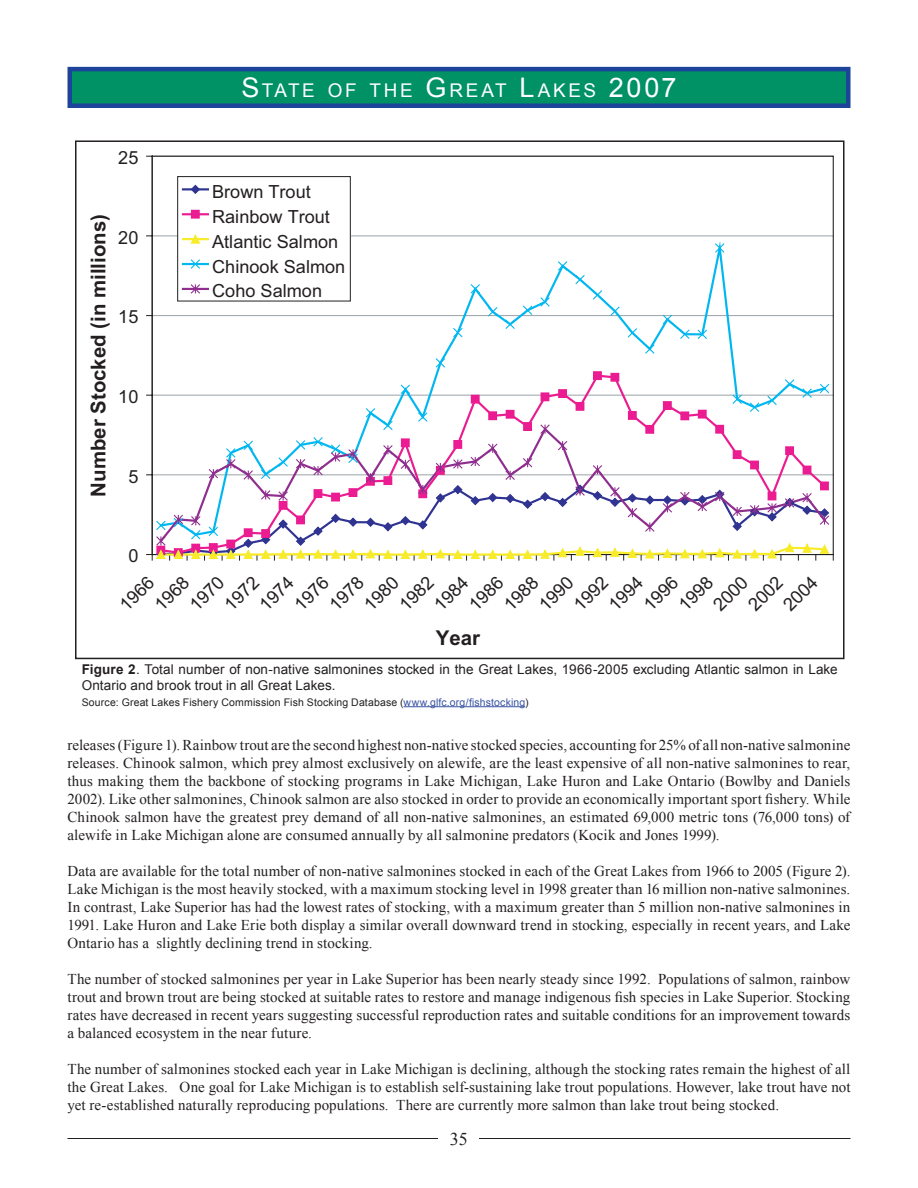
<style>
.page{position:relative;width:918px;height:1188px;background:#fff}
.page>*{position:absolute;margin:0;border:0;box-sizing:border-box;transform-origin:0 0}
.t1{font:700 20.4px "Arial";color:#231f20}
.t2{font:18.9px "Arial";letter-spacing:.14em;color:#fff}
.t3{font:18.15px/24.9px "Arial";color:#231f20}
.t4{font:18px "Times New Roman";color:#231f20}
.SOLEC_Body_Text_1{font:15px/18px "Times New Roman";letter-spacing:.005em;color:#231f20;text-align:justify}
.Caption_text_9pt{font:13.5px/16.2px "Arial";letter-spacing:.005em;color:#231f20}
.Caption_source_text{font:10.5px "Arial";letter-spacing:.015em;color:#231f20}
.s1{font-size:27px}
.s2{font-weight:700}
.s3{color:#3853a3}
</style>
<div class="page">
<hr style="left:67px;top:1138px;width:783px;height:1px;background:#231f20">
<div style="left:70px;top:69px;width:778px;height:37px;background:#009165"></div>
<div style="left:68px;top:67px;width:783px;height:41px;border:4px solid #1d449b"></div>
<div style="left:439px;top:1130px;width:40px;height:17px;background:#fff"></div>
<svg style="left:151px;top:155px;width:683px;height:329px"></svg>
<hr style="left:152px;top:156px;width:1px;height:399px;background:#231f20">
<svg style="left:158px;top:234px;width:669px;height:9px"></svg>
<svg style="left:155px;top:243px;width:675px;height:241px"></svg>
<svg style="left:155px;top:424px;width:588px;height:60px"></svg>
<svg style="left:147px;top:484px;width:687px;height:76px"></svg>
<div style="left:178px;top:177px;width:172px;height:124px;background:#fff"></div>
<hr style="left:183px;top:188px;width:25px;height:2px;background:#2f3391">
<svg style="left:190px;top:184px;width:11px;height:10px"></svg>
<hr style="left:183px;top:213px;width:25px;height:2px;background:#eb1c91">
<div style="left:191px;top:210px;width:8px;height:8px;background:#eb1c91"></div>
<div style="left:191px;top:210px;width:9px;height:9px;border:1px solid #eb1c91"></div>
<hr style="left:183px;top:238px;width:25px;height:2px;background:#f8eb28">
<svg style="left:190px;top:234px;width:11px;height:10px"></svg>
<hr style="left:183px;top:263px;width:25px;height:2px;background:#00b7f0">
<svg style="left:190px;top:259px;width:11px;height:10px"></svg>
<hr style="left:183px;top:288px;width:25px;height:2px;background:#8f2e8e">
<svg style="left:190px;top:284px;width:11px;height:10px"></svg>
<hr style="left:404px;top:706px;width:121px;height:1px;background:#3853a3">
<p class="t3" style="left:118px;top:145px;width:22px">25</p>
<p class="t1" style="left:91px;top:497px;width:284px;rotate:-90deg">Number Stocked (in millions)</p>
<p class="t3" style="left:118px;top:225px;width:22px">20</p>
<p class="t3" style="left:118px;top:305px;width:22px">15</p>
<p class="t3" style="left:118px;top:384px;width:22px">10</p>
<p class="t3" style="left:128px;top:464px;width:12px">5</p>
<p class="t2" style="left:241px;top:78px;width:437px"><span class="s1">S</span>tate of the <span class="s1">G</span>reat <span class="s1">L</span>akes <span class="s1">2007</span></p>
<p class="t3" style="left:212px;top:179px;width:135px">Brown Trout<br>Rainbow Trout<br>Atlantic Salmon<br>Chinook Salmon<br>Coho Salmon</p>
<p class="t3" style="left:128px;top:544px;width:12px">0</p>
<p class="t3" style="left:114px;top:599px;width:42px;rotate:-45deg">1966</p>
<p class="t3" style="left:149px;top:599px;width:42px;rotate:-45deg">1968</p>
<p class="t3" style="left:184px;top:599px;width:42px;rotate:-45deg">1970</p>
<p class="t3" style="left:219px;top:599px;width:42px;rotate:-45deg">1972</p>
<p class="t3" style="left:254px;top:599px;width:42px;rotate:-45deg">1974</p>
<p class="t3" style="left:289px;top:599px;width:42px;rotate:-45deg">1976</p>
<p class="t3" style="left:324px;top:599px;width:42px;rotate:-45deg">1978</p>
<p class="t3" style="left:358px;top:599px;width:42px;rotate:-45deg">1980</p>
<p class="t3" style="left:393px;top:599px;width:42px;rotate:-45deg">1982</p>
<p class="t3" style="left:428px;top:599px;width:42px;rotate:-45deg">1984</p>
<p class="t3" style="left:463px;top:599px;width:42px;rotate:-45deg">1986</p>
<p class="t3" style="left:498px;top:599px;width:42px;rotate:-45deg">1988</p>
<p class="t3" style="left:533px;top:599px;width:42px;rotate:-45deg">1990</p>
<p class="t3" style="left:568px;top:599px;width:42px;rotate:-45deg">1992</p>
<p class="t3" style="left:603px;top:599px;width:42px;rotate:-45deg">1994</p>
<p class="t3" style="left:638px;top:599px;width:42px;rotate:-45deg">1996</p>
<p class="t3" style="left:673px;top:599px;width:42px;rotate:-45deg">1998</p>
<p class="t3" style="left:708px;top:599px;width:42px;rotate:-45deg">2000</p>
<p class="t3" style="left:743px;top:599px;width:42px;rotate:-45deg">2002</p>
<p class="t3" style="left:778px;top:599px;width:42px;rotate:-45deg">2004</p>
<p class="t1" style="left:436px;top:630px;width:46px">Year</p>
<p class="Caption_text_9pt" style="left:82px;top:661px;width:757px"><span class="s2">Figure 2</span>. Total number of non-native salmonines stocked in the Great Lakes, 1966-2005 excluding Atlantic salmon in Lake<br>Ontario and brook trout in all Great Lakes.</p>
<p class="Caption_source_text" style="left:82px;top:695px;width:448px">Source: Great Lakes Fishery Commission Fish Stocking Database (<span class="s3">www.glfc.org/fishstocking</span>)</p>
<p class="SOLEC_Body_Text_1" style="left:68px;top:736px;width:784px">releases (Figure 1). Rainbow trout are the second highest non-native stocked species, accounting for 25% of all non-native salmonine releases. Chinook salmon, which prey almost exclusively on alewife, are the least expensive of all non-native salmonines to rear, thus making them the backbone of stocking programs in Lake Michigan, Lake Huron and Lake Ontario (Bowlby and Daniels 2002). Like other salmonines, Chinook salmon are also stocked in order to provide an economically important sport fishery. While Chinook salmon have the greatest prey demand of all non-native salmonines, an estimated 69,000 metric tons (76,000 tons) of alewife in Lake Michigan alone are consumed annually by all salmonine predators (Kocik and Jones 1999).</p>
<p class="SOLEC_Body_Text_1" style="left:68px;top:862px;width:784px">Data are available for the total number of non-native salmonines stocked in each of the Great Lakes from 1966 to 2005 (Figure 2).<br>Lake Michigan is the most heavily stocked, with a maximum stocking level in 1998 greater than 16 million non-native salmonines.<br>In contrast, Lake Superior has had the lowest rates of stocking, with a maximum greater than 5 million non-native salmonines in 1991. Lake Huron and Lake Erie both display a similar overall downward trend in stocking, especially in recent years, and Lake Ontario has a slightly declining trend in stocking.</p>
<p class="SOLEC_Body_Text_1" style="left:68px;top:970px;width:784px">The number of stocked salmonines per year in Lake Superior has been nearly steady since 1992. Populations of salmon, rainbow trout and brown trout are being stocked at suitable rates to restore and manage indigenous fish species in Lake Superior. Stocking rates have decreased in recent years suggesting successful reproduction rates and suitable conditions for an improvement towards a balanced ecosystem in the near future.</p>
<p class="SOLEC_Body_Text_1" style="left:68px;top:1060px;width:785px">The number of salmonines stocked each year in Lake Michigan is declining, although the stocking rates remain the highest of all the Great Lakes. One goal for Lake Michigan is to establish self-sustaining lake trout populations. However, lake trout have not yet re-established naturally reproducing populations. There are currently more salmon than lake trout being stocked.</p>
<p class="t4" style="left:450px;top:1127px;width:19px">35</p>
</div>
